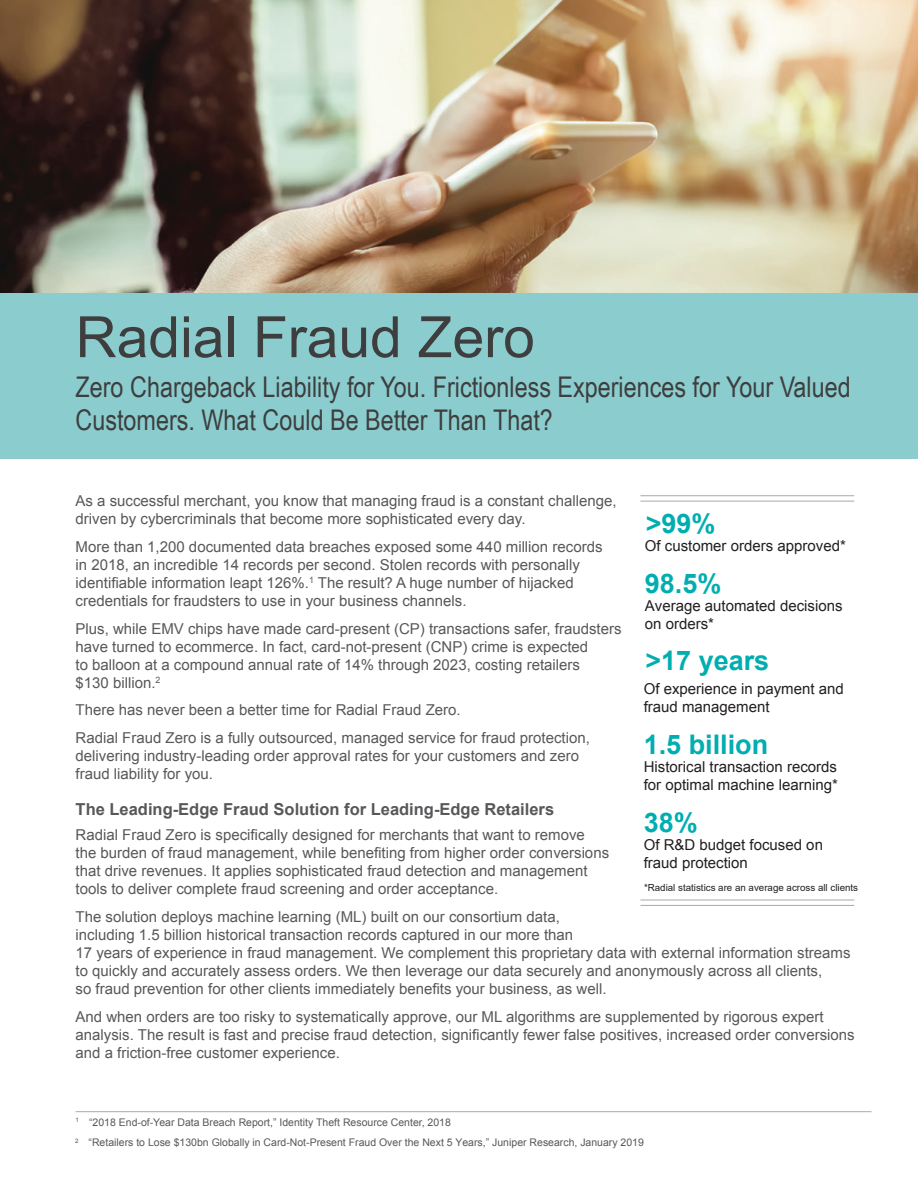
<style>
.page{position:relative;width:918px;height:1188px;background:#fff}
.page>*{position:absolute;margin:0;border:0;box-sizing:border-box;transform-origin:0 0}
.Main_Heading{font:57px "Arial";color:#3e3e3f}
.Main_Subhead{font:28.5px/33px "Arial Narrow";color:#3e3e3f}
.Sidebar_Factoid_Desc{font:700 27px "Arial";color:#00aeb0}
.Body{font:700 27px "Arial";color:#00aeb0}
.Subhead_1{font:700 16.5px "Arial";color:#57585a}
.Body-2{font:15px/18px "Arial";color:#57585a}
.Sidebar_Factoid_Desc-2{font:15px/18px "Arial";color:#231f20}
.t1{font:10.5px/20.5px "Arial";color:#57585a}
.t2{font:9.75px "Arial";color:#231f20}
</style>
<div class="page">
<img style="left:0;top:0;width:918px;height:293px">
<div style="left:0;top:293px;width:918px;height:165px;background:#8bcdce"></div>
<hr style="left:640px;top:501px;width:214px;height:1px;background:#a8a9ad">
<hr style="left:640px;top:495px;width:214px;height:1px;background:#a8a9ad">
<hr style="left:640px;top:905px;width:214px;height:1px;background:#a8a9ad">
<hr style="left:640px;top:900px;width:214px;height:1px;background:#a8a9ad">
<hr style="left:76px;top:1111px;width:796px;height:1px;background:#a8a9ad">
<p class="Main_Heading" style="left:76px;top:300px;width:461px">Radial Fraud Zero</p>
<p class="Main_Subhead" style="left:76px;top:369px;width:777px">Zero Chargeback Liability for You. Frictionless Experiences for Your Valued<br>Customers. What Could Be Better Than That?</p>
<p class="Body-2" style="left:76px;top:492px;width:543px">As a successful merchant, you know that managing fraud is a constant challenge, driven by cybercriminals that become more sophisticated every day.</p>
<p class="Body-2" style="left:76px;top:538px;width:528px">More than 1,200 documented data breaches exposed some 440 million records in 2018, an incredible 14 records per second. Stolen records with personally identifiable information leapt 126%.<sup>1</sup> The result? A huge number of hijacked credentials for fraudsters to use in your business channels.</p>
<p class="Body-2" style="left:76px;top:620px;width:548px">Plus, while EMV chips have made card-present (CP) transactions safer, fraudsters have turned to ecommerce. In fact, card-not-present (CNP) crime is expected<br>to balloon at a compound annual rate of 14% through 2023, costing retailers<br>$130 billion.<sup>2</sup></p>
<p class="Body-2" style="left:76px;top:701px;width:387px">There has never been a better time for Radial Fraud Zero.</p>
<p class="Body-2" style="left:76px;top:729px;width:516px">Radial Fraud Zero is a fully outsourced, managed service for fraud protection, delivering industry-leading order approval rates for your customers and zero fraud liability for you.</p>
<p class="Subhead_1" style="left:76px;top:799px;width:480px">The Leading-Edge Fraud Solution for Leading-Edge Retailers</p>
<p class="Body-2" style="left:76px;top:826px;width:535px">Radial Fraud Zero is specifically designed for merchants that want to remove the burden of fraud management, while benefiting from higher order conversions that drive revenues. It applies sophisticated fraud detection and management tools to deliver complete fraud screening and order acceptance.</p>
<p class="Body-2" style="left:76px;top:908px;width:777px">The solution deploys machine learning (ML) built on our consortium data,<br>including 1.5 billion historical transaction records captured in our more than<br>17 years of experience in fraud management. We complement this proprietary data with external information streams to quickly and accurately assess orders. We then leverage our data securely and anonymously across all clients,<br>so fraud prevention for other clients immediately benefits your business, as well.</p>
<p class="Body-2" style="left:76px;top:1008px;width:781px">And when orders are too risky to systematically approve, our ML algorithms are supplemented by rigorous expert analysis. The result is fast and precise fraud detection, significantly fewer false positives, increased order conversions and a friction-free customer experience.</p>
<p class="Body" style="left:646px;top:505px;width:71px">&gt;99%</p>
<p class="Sidebar_Factoid_Desc-2" style="left:645px;top:537px;width:202px">Of customer orders approved*</p>
<p class="Sidebar_Factoid_Desc" style="left:645px;top:566px;width:78px">98.5%</p>
<p class="Sidebar_Factoid_Desc-2" style="left:645px;top:597px;width:199px">Average automated decisions on orders*</p>
<p class="Body" style="left:645px;top:643px;width:125px">&gt;17 years</p>
<p class="Sidebar_Factoid_Desc-2" style="left:644px;top:679px;width:202px">Of experience in payment and fraud management</p>
<p class="Sidebar_Factoid_Desc" style="left:644px;top:726px;width:126px">1.5 billion</p>
<p class="Sidebar_Factoid_Desc-2" style="left:644px;top:758px;width:196px">Historical transaction records for optimal machine learning*</p>
<p class="Sidebar_Factoid_Desc" style="left:644px;top:804px;width:56px">38%</p>
<p class="Sidebar_Factoid_Desc-2" style="left:644px;top:836px;width:181px">Of R&amp;D budget focused on fraud protection</p>
<p class="t2" style="left:644px;top:881px;width:216px">*Radial statistics are an average across all clients</p>
<p class="t1" style="left:75px;top:1112px;width:570px"><sup>1</sup> “2018 End-of-Year Data Breach Report,” Identity Theft Resource Center, 2018<br><sup>2</sup> “Retailers to Lose $130bn Globally in Card-Not-Present Fraud Over the Next 5 Years,” Juniper Research, January 2019</p>
</div>
